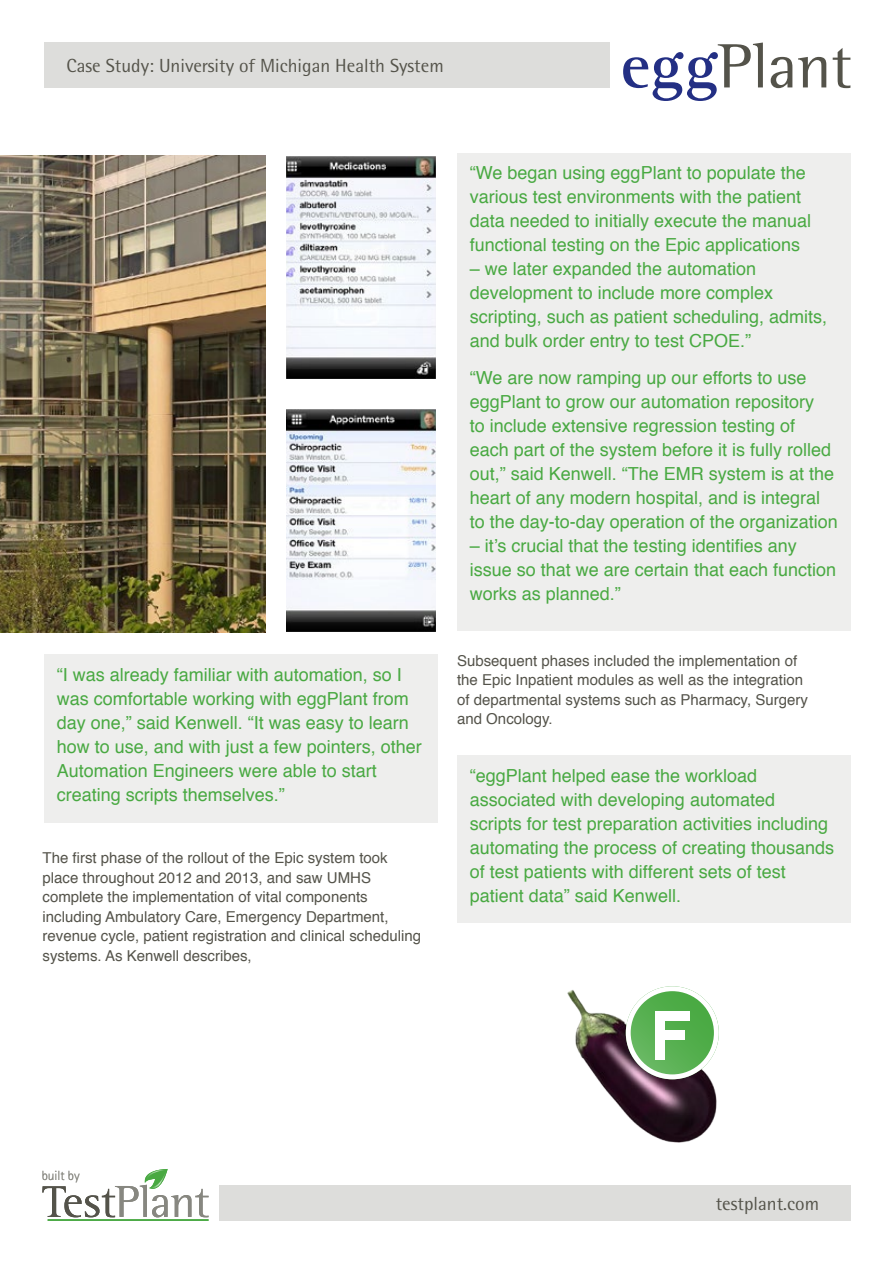
<style>
.page{position:relative;width:893px;height:1263px;background:#fff}
.page>*{position:absolute;margin:0;border:0;box-sizing:border-box;transform-origin:0 0}
.t1{font:18.9px "Rotis Semi Sans";color:#54534a}
.t2{font:18px/24px "Helvetica";color:#49a942}
.t3{font:15px/19.5px "Helvetica";color:#54534a}
.t4{font:300 13.35px "Rotis Sans Serif";color:#878780}
</style>
<div class="page">
<img style="left:0;top:156px;width:265px;height:476px">
<div style="left:219px;top:1185px;width:631px;height:36px;background:#dddddb"></div>
<svg style="left:42px;top:1169px;width:167px;height:52px"></svg>
<div style="left:44px;top:43px;width:565px;height:45px;background:#dddddb"></div>
<svg style="left:623px;top:43px;width:140px;height:58px"></svg>
<svg style="left:771px;top:57px;width:21px;height:31px"></svg>
<svg style="left:798px;top:57px;width:28px;height:30px"></svg>
<svg style="left:833px;top:48px;width:17px;height:40px"></svg>
<div style="left:44px;top:654px;width:393px;height:168px;background:#eeeeed"></div>
<div style="left:457px;top:153px;width:393px;height:478px;background:#eeeeed"></div>
<div style="left:457px;top:756px;width:393px;height:167px;background:#eeeeed"></div>
<img style="left:286px;top:157px;width:150px;height:222px">
<img style="left:286px;top:409px;width:150px;height:223px">
<img style="left:567px;top:990px;width:150px;height:153px">
<svg style="left:626px;top:986px;width:93px;height:93px"></svg>
<div style="left:655px;top:1011px;width:34px;height:9px;background:#fff"></div>
<div style="left:655px;top:1016px;width:10px;height:44px;background:#fff"></div>
<div style="left:662px;top:1030px;width:22px;height:10px;background:#fff"></div>
<p class="t1" style="left:67px;top:55px;width:379px">Case Study: University of Michigan Health System</p>
<p class="t2" style="left:57px;top:663px;width:367px">“I was already familiar with automation, so I was comfortable working with eggPlant from day one,” said Kenwell. “It was easy to learn how to use, and with just a few pointers, other Automation Engineers were able to start creating scripts themselves.”</p>
<p class="t3" style="left:43px;top:849px;width:380px">The first phase of the rollout of the Epic system took place throughout 2012 and 2013, and saw UMHS complete the implementation of vital components including Ambulatory Care, Emergency Department, revenue cycle, patient registration and clinical scheduling systems. As Kenwell describes,</p>
<p class="t2" style="left:470px;top:162px;width:343px">“We began using eggPlant to populate the various test environments with the patient data needed to initially execute the manual functional testing on the Epic applications</p>
<p class="t2" style="left:470px;top:258px;width:359px">– we later expanded the automation development to include more complex scripting, such as patient scheduling, admits, and bulk order entry to test CPOE.”</p>
<p class="t2" style="left:470px;top:366px;width:369px">“We are now ramping up our efforts to use eggPlant to grow our automation repository<br>to include extensive regression testing of each part of the system before it is fully rolled out,” said Kenwell. “The EMR system is at the heart of any modern hospital, and is integral to the day-to-day operation of the organization</p>
<p class="t2" style="left:470px;top:534px;width:368px">– it’s crucial that the testing identifies any issue so that we are certain that each function works as planned.”</p>
<p class="t3" style="left:457px;top:651px;width:352px">Subsequent phases included the implementation of the Epic Inpatient modules as well as the integration of departmental systems such as Pharmacy, Surgery and Oncology.</p>
<p class="t2" style="left:470px;top:764px;width:366px">“eggPlant helped ease the workload associated with developing automated<br>scripts for test preparation activities including automating the process of creating thousands of test patients with different sets of test patient data” said Kenwell.</p>
<p class="t4" style="left:42px;top:1168px;width:40px">built by</p>
<p class="t1" style="left:716px;top:1192px;width:105px">testplant.com</p>
</div>
